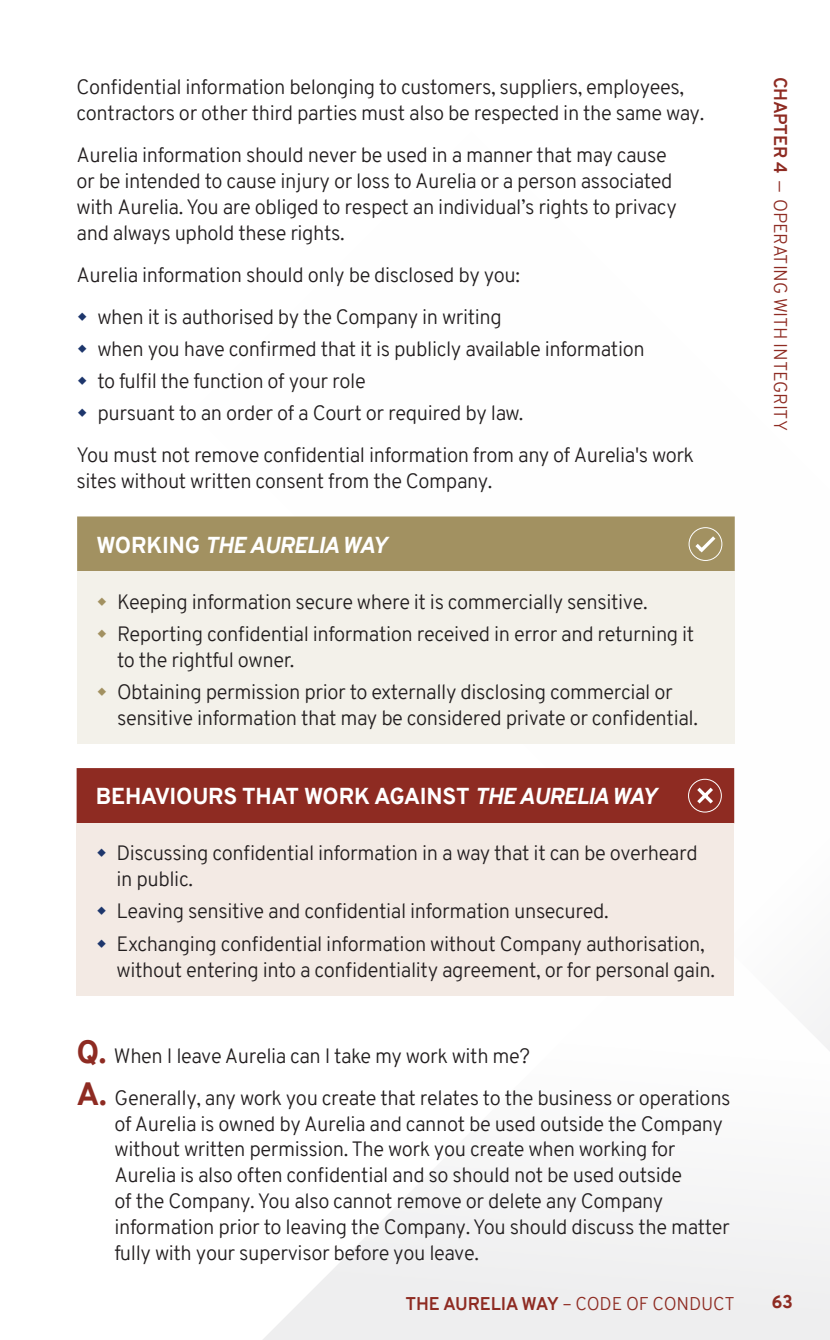
<style>
.page{position:relative;width:830px;height:1340px;background:#fff}
.page>*{position:absolute;margin:0;border:0;box-sizing:border-box;transform-origin:0 0}
.AUR_H3{font:800 22.5px "Overpass";letter-spacing:-.01em;color:#fff}
.AUR_H3-2{font:italic 800 22.5px "Overpass";letter-spacing:-.01em;color:#fff}
.AUR_BODY{font:300 20.25px/25.9px "Overpass";letter-spacing:-.02em;color:#231f20}
.t1{font:300 18px "Overpass";letter-spacing:-.01em;color:#8e2b22}
.t2{font:800 18px "Overpass";color:#8e2b22}
.s1{font-style:normal}
.s2{font-style:italic}
.s3{font-weight:800;font-size:31.5px;color:#8e2b22}
.s4{font-weight:700}
</style>
<div class="page">
<div style="left:264px;top:1269px;width:565px;height:70px;background:#eeeeef"></div>
<svg style="left:189px;top:516px;width:640px;height:753px"></svg>
<div style="left:77px;top:571px;width:657px;height:173px;background:#f3f1ea"></div>
<div style="left:77px;top:516px;width:657px;height:55px;background:#a29161"></div>
<div style="left:77px;top:823px;width:656px;height:172px;background:#f3eae4"></div>
<div style="left:77px;top:768px;width:656px;height:55px;background:#8e2b22"></div>
<p class="AUR_BODY" style="left:77px;top:75px;width:629px">Confidential information belonging to customers, suppliers, employees, contractors or other third parties must also be respected in the same way.</p>
<p class="AUR_BODY" style="left:77px;top:142px;width:601px">Aurelia information should never be used in a manner that may cause or be intended to cause injury or loss to Aurelia or a person associated with Aurelia. You are obliged to respect an individual’s rights to privacy and always uphold these rights.</p>
<p class="AUR_BODY" style="left:77px;top:262px;width:445px">Aurelia information should only be disclosed by you:</p>
<p class="AUR_BODY" style="left:97px;top:304px;width:406px">when it is authorised by the Company in writing</p>
<p class="AUR_BODY" style="left:97px;top:336px;width:548px">when you have confirmed that it is publicly available information</p>
<p class="AUR_BODY" style="left:97px;top:368px;width:270px">to fulfil the function of your role</p>
<p class="AUR_BODY" style="left:97px;top:400px;width:427px">pursuant to an order of a Court or required by law.</p>
<p class="AUR_BODY" style="left:77px;top:442px;width:618px">You must not remove confidential information from any of Aurelia's work sites without written consent from the Company.</p>
<p class="AUR_H3-2" style="left:96px;top:528px;width:292px"><span class="s1">WORKING</span> THE AURELIA WAY</p>
<p class="AUR_BODY" style="left:117px;top:589px;width:532px">Keeping information secure where it is commercially sensitive.</p>
<p class="AUR_BODY" style="left:117px;top:621px;width:578px">Reporting confidential information received in error and returning it to the rightful owner.</p>
<p class="AUR_BODY" style="left:117px;top:679px;width:582px">Obtaining permission prior to externally disclosing commercial or sensitive information that may be considered private or confidential.</p>
<p class="AUR_H3" style="left:96px;top:780px;width:562px">BEHAVIOURS THAT WORK AGAINST <span class="s2">THE AURELIA WAY</span></p>
<p class="AUR_BODY" style="left:116px;top:840px;width:582px">Discussing confidential information in a way that it can be overheard in public.</p>
<p class="AUR_BODY" style="left:116px;top:898px;width:493px">Leaving sensitive and confidential information unsecured.</p>
<p class="AUR_BODY" style="left:116px;top:930px;width:599px">Exchanging confidential information without Company authorisation, without entering into a confidentiality agreement, or for personal gain.</p>
<p class="AUR_BODY" style="left:77px;top:1042px;width:455px"><span class="s3">Q.</span> When I leave Aurelia can I take my work with me?</p>
<p class="AUR_BODY" style="left:114px;top:1084px;width:617px;text-indent:-38px"><span class="s3">A.</span> Generally, any work you create that relates to the business or operations of Aurelia is owned by Aurelia and cannot be used outside the Company without written permission. The work you create when working for Aurelia is also often confidential and so should not be used outside<br>of the Company. You also cannot remove or delete any Company information prior to leaving the Company. You should discuss the matter fully with your supervisor before you leave.</p>
<p class="t1" style="left:792px;top:77px;width:355px;rotate:90deg"><span class="s4">CHAPTER 4</span> — OPERATING WITH INTEGRITY</p>
<p class="t1" style="left:405px;top:1290px;width:330px"><span class="s4">THE AURELIA WAY</span> – CODE OF CONDUCT</p>
<p class="t2" style="left:771px;top:1289px;width:23px">63</p>
</div>
